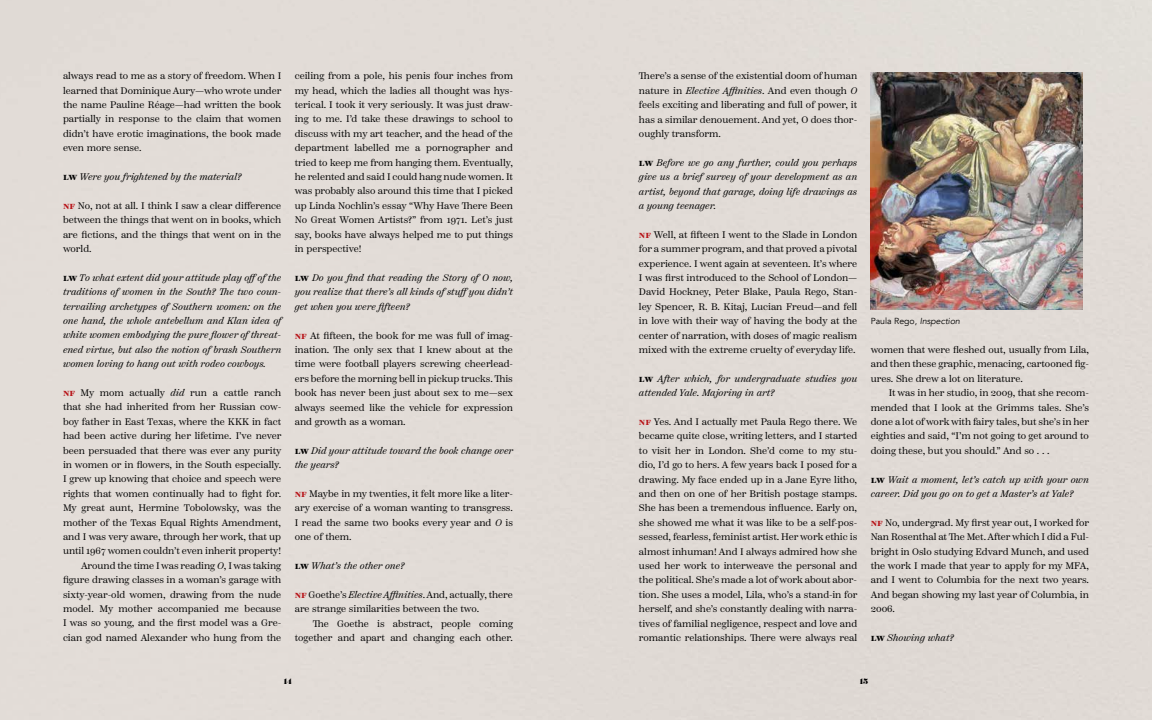
<style>
.page{position:relative;width:1152px;height:720px;background:#e2dcd7}
.page>*{position:absolute;margin:0;border:0;box-sizing:border-box;transform-origin:0 0}
.t1{font:9.5px/14.4px "Scotch Text";color:#000;text-align:justify}
.t2{font:italic 9.5px/14.4px "Scotch Text";color:#000;text-align:justify}
.t3{font:8.8px "Avenir";color:#000}
.t4{font:900 8px "Scotch Display";color:#000}
.s1{font-weight:900;font-style:normal}
.s2{font-weight:900;color:#b71318}
.s3{font-style:italic}
</style>
<div class="page">
<img style="left:871px;top:72px;width:211px;height:238px">
<p class="t1" style="left:63px;top:69px;width:220px">always read to me as a story of freedom. When I learned that Dominique Aury—who wrote under the name Pauline Réage—had written the book partially in response to the claim that women didn’t have erotic imaginations, the book made even more sense.</p>
<p class="t2" style="left:63px;top:170px;width:180px"><span class="s1">LW</span> Were you frightened by the material?</p>
<p class="t1" style="left:63px;top:198px;width:220px"><span class="s2">NF</span> No, not at all. I think I saw a clear difference between the things that went on in books, which are fictions, and the things that went on in the world.</p>
<p class="t2" style="left:63px;top:271px;width:220px"><span class="s1">LW</span> To what extent did your attitude play offof the traditions of women in the South? The two coun&shy;tervailing archetypes of Southern women: on the one hand, the whole antebellum and Klan idea of white women embodying the pure flower of threat&shy;ened virtue, but also the notion of brash Southern women loving to hang out with rodeo cowboys.</p>
<p class="t1" style="left:63px;top:386px;width:220px;text-align:right"><span class="s2">NF</span> My mom actually <span class="s3">did</span> run a cattle ranch that she had inherited from her Russian cow&shy;boy father in East Texas, where the KKK in fact had been active during her lifetime. I’ve never been persuaded that there was ever any purity in women or in flowers, in the South especially.<br>I grew up knowing that choice and speech were rights that women continually had to fight for.<br>My great aunt, Hermine Tobolowsky, was the mother of the Texas Equal Rights Amendment, and I was very aware, through her work, that up until 1967 women couldn’t even inherit property!<br>Around the time I was reading <span class="s3">O</span>, I was taking figure drawing classes in a woman’s garage with sixty-year-old women, drawing from the nude model. My mother accompanied me because I was so young, and the first model was a Gre&shy;cian god named Alexander who hung from the</p>
<p class="t1" style="left:295px;top:69px;width:220px">ceiling from a pole, his penis four inches from my head, which the ladies all thought was hys&shy;terical. I took it very seriously. It was just draw&shy;ing to me. I’d take these drawings to school to discuss with my art teacher, and the head of the department labelled me a pornographer and tried to keep me from hanging them. Eventually, he relented and said I could hang nude women. It was probably also around this time that I picked up Linda Nochlin’s essay “Why Have There Been No Great Women Artists?” from 1971. Let’s just say, books have always helped me to put things in perspective!</p>
<p class="t2" style="left:295px;top:271px;width:220px"><span class="s1">LW</span> Do you find that reading the Story of O now, you realize that there’s all kinds of stuffyou didn’t get when you were fifteen?</p>
<p class="t1" style="left:295px;top:328px;width:220px"><span class="s2">NF</span> At fifteen, the book for me was full of imag&shy;ination. The only sex that I knew about at the time were football players screwing cheerlead&shy;ers before the morning bell in pickup trucks. This book has never been just about sex to me—sex always seemed like the vehicle for expression and growth as a woman.</p>
<p class="t2" style="left:295px;top:444px;width:220px"><span class="s1">LW</span> Did your attitude toward the book change over the years?</p>
<p class="t1" style="left:295px;top:487px;width:220px"><span class="s2">NF</span> Maybe in my twenties, it felt more like a liter&shy;ary exercise of a woman wanting to transgress.<br>I read the same two books every year and <span class="s3">O</span> is one of them.</p>
<p class="t2" style="left:295px;top:559px;width:111px"><span class="s1">LW</span> What’s the other one?</p>
<p class="t1" style="left:295px;top:587px;width:220px"><span class="s2">NF</span> Goethe’s <span class="s3">Elective Affinities</span>. And, actually, there are strange similarities between the two.</p>
<p class="t1" style="left:295px;top:616px;width:220px;text-align:right">The Goethe is abstract, people coming together and apart and changing each other.</p>
<p class="t1" style="left:639px;top:69px;width:220px">There’s a sense of the existential doom of human nature in <span class="s3">Elective Affinities</span>. And even though <span class="s3">O </span>feels exciting and liberating and full of power, it has a similar denouement. And yet, O does thor&shy;oughly transform.</p>
<p class="t2" style="left:639px;top:156px;width:220px"><span class="s1">LW</span> Before we go any further, could you perhaps give us a brief survey of your development as an artist, beyond that garage, doing life drawings as a young teenager.</p>
<p class="t1" style="left:639px;top:227px;width:220px"><span class="s2">NF</span> Well, at fifteen I went to the Slade in London for a summer program, and that proved a pivotal experience. I went again at seventeen. It’s where I was first introduced to the School of London— David Hockney, Peter Blake, Paula Rego, Stan&shy;ley Spencer, R. B. Kitaj, Lucian Freud—and fell in love with their way of having the body at the center of narration, with doses of magic realism mixed with the extreme cruelty of everyday life.</p>
<p class="t2" style="left:639px;top:372px;width:220px"><span class="s1">LW</span> After which, for undergraduate studies you attended Yale. Majoring in art?</p>
<p class="t1" style="left:639px;top:415px;width:220px"><span class="s2">NF</span> Yes. And I actually met Paula Rego there. We became quite close, writing letters, and I started to visit her in London. She’d come to my stu&shy;dio, I’d go to hers. A few years back I posed for a drawing. My face ended up in a Jane Eyre litho, and then on one of her British postage stamps.<br>She has been a tremendous influence. Early on, she showed me what it was like to be a self-pos&shy;sessed, fearless, feminist artist. Her work ethic is almost inhuman! And I always admired how she used her work to interweave the personal and the political. She’s made a lot of work about abor&shy;tion. She uses a model, Lila, who’s a stand-in for herself, and she’s constantly dealing with narra&shy;tives of familial negligence, respect and love and romantic relationships. There were always real</p>
<p class="t3" style="left:871px;top:316px;width:91px">Paula Rego, <span class="s3">Inspection</span></p>
<p class="t1" style="left:871px;top:343px;width:220px">women that were fleshed out, usually from Lila, and then these graphic, menacing, cartooned fig&shy;ures. She drew a lot on literature.</p>
<p class="t1" style="left:871px;top:386px;width:220px;text-indent:18px">It was in her studio, in 2009, that she recom&shy;mended that I look at the Grimms tales. She’s done a lot of work with fairy tales, but she’s in her eighties and said, “I’m not going to get around to doing these, but you should.” And so . . .</p>
<p class="t2" style="left:871px;top:472px;width:220px"><span class="s1">LW</span> Wait a moment, let’s catch up with your own career. Did you go on to get a Master’s at Yale?</p>
<p class="t1" style="left:871px;top:515px;width:220px"><span class="s2">NF</span> No, undergrad. My first year out, I worked for Nan Rosenthal at The Met. After which I did a Ful&shy;bright in Oslo studying Edvard Munch, and used the work I made that year to apply for my MFA, and I went to Columbia for the next two years.<br>And began showing my last year of Columbia, in 2006.</p>
<p class="t2" style="left:871px;top:631px;width:85px"><span class="s1">LW</span> Showing what?</p>
<p class="t4" style="left:284px;top:677px;width:10px">14</p>
<p class="t4" style="left:860px;top:677px;width:10px">15</p>
</div>
